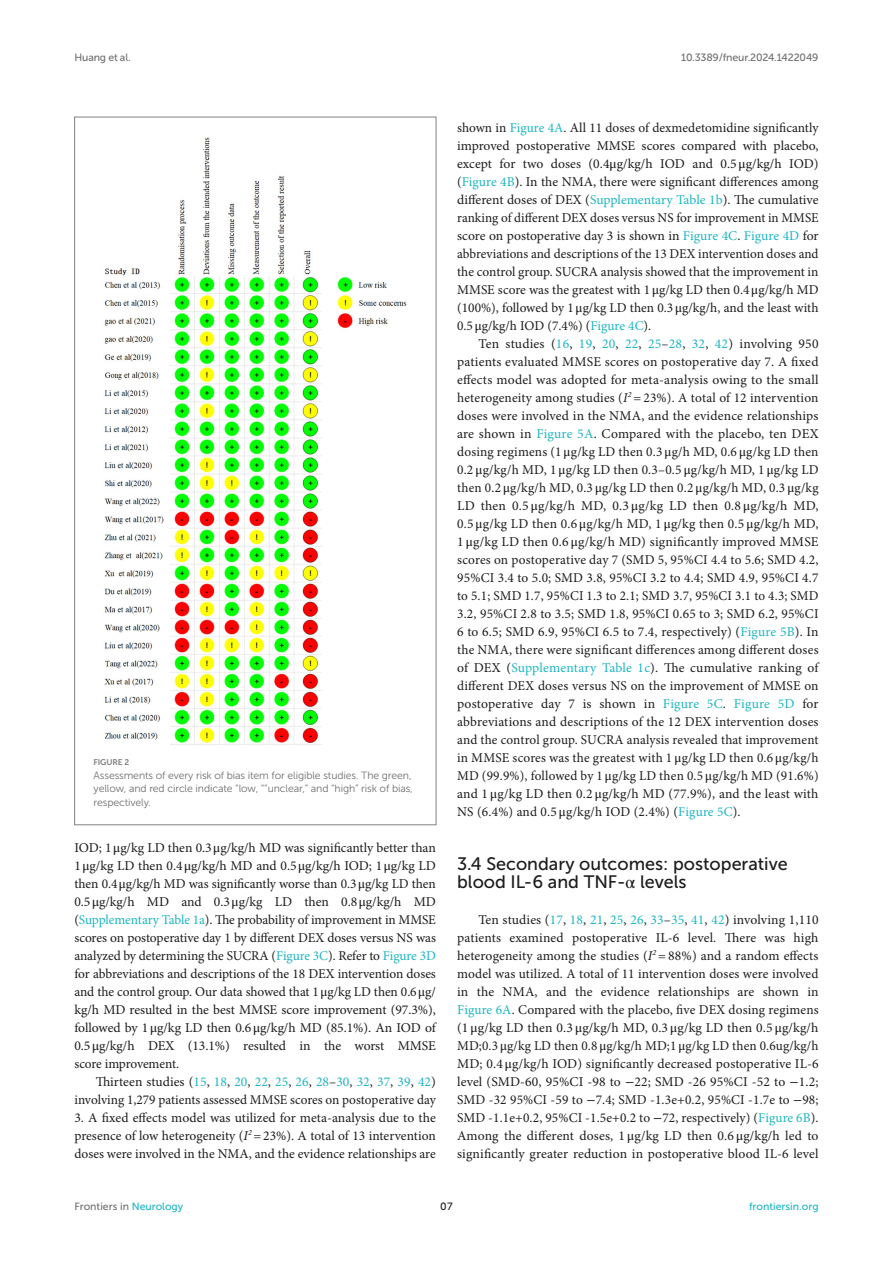
<style>
.page{position:relative;width:893px;height:1263px;background:#fff}
.page>*{position:absolute;margin:0;border:0;box-sizing:border-box;transform-origin:0 0}
.HEAD_2{font:18px/18px "Museo Sans 500";color:#1b1c1b}
.TEXT{font:13.5px/18px "Minion Pro";color:#1b1c1b;text-align:justify}
.TEXT_FLUSH{font:13.5px/18px "Minion Pro";letter-spacing:-.005em;color:#1b1c1b;text-align:justify}
.FIG_LEG{font:10.5px/13.5px "Museo Sans 300";letter-spacing:-.01em;color:#706f70}
.t1{font:10.5px "Museo Sans 500";letter-spacing:-.015em;color:#706f70}
.t2{font:10.5px "Museo Sans 500";color:#1db5c3}
.t3{font:10.5px "Museo Sans 500";color:#1b1c1b}
.FIG_HD{font:8.25px "Museo Sans 700";letter-spacing:-.01em;color:#7e7f7f}
.s1{font-family:"STIX General"}
.s2{color:#1db5c3}
.s3{font-style:italic}
</style>
<div class="page">
<img style="left:104px;top:137px;width:303px;height:608px">
<p class="t1" style="left:74px;top:51px;width:58px">Huang et al.</p>
<p class="t1" style="left:681px;top:51px;width:139px">10.3389/fneur.2024.1422049</p>
<p class="FIG_HD" style="left:94px;top:758px;width:37px">FIGURE 2</p>
<p class="FIG_LEG" style="left:94px;top:768px;width:321px">Assessments of every risk of bias item for eligible studies. The green, yellow, and red circle indicate “low, ““unclear,” and “high” risk of bias, respectively.</p>
<p class="TEXT_FLUSH" style="left:74px;top:839px;width:363px">IOD; 1<span class="s1">μ</span>g/kg LD then 0.3<span class="s1">μ</span>g/kg/h MD was significantly better than 1<span class="s1">μ</span>g/kg LD then 0.4<span class="s1">μ</span>g/kg/h MD and 0.5<span class="s1">μ</span>g/kg/h IOD; 1<span class="s1">μ</span>g/kg LD then 0.4<span class="s1">μ</span>g/kg/h MD was significantly worse than 0.3<span class="s1">μ</span>g/kg LD then 0.5<span class="s1">μ</span>g/kg/h MD and 0.3<span class="s1">μ</span>g/kg LD then 0.8<span class="s1">μ</span>g/kg/h MD (<span class="s2">Supplementary Table 1a</span>). The probability of improvement in MMSE scores on postoperative day 1 by different DEX doses versus NS was analyzed by determining the SUCRA (<span class="s2">Figure 3C</span>). Refer to <span class="s2">Figure 3D </span>for abbreviations and descriptions of the 18 DEX intervention doses and the control group. Our data showed that 1<span class="s1">μ</span>g/kg LD then 0.6<span class="s1">μ</span>g/ kg/h MD resulted in the best MMSE score improvement (97.3%), followed by 1<span class="s1">μ</span>g/kg LD then 0.6<span class="s1">μ</span>g/kg/h MD (85.1%). An IOD of 0.5<span class="s1">μ</span>g/kg/h DEX (13.1%) resulted in the worst MMSE score improvement.</p>
<p class="TEXT" style="left:74px;top:1073px;width:363px;text-align:right">Thirteen studies (<span class="s2">15</span>, <span class="s2">18</span>, <span class="s2">20</span>, <span class="s2">22</span>, <span class="s2">25</span>, <span class="s2">26</span>, <span class="s2">28</span>–<span class="s2">30</span>, <span class="s2">32</span>, <span class="s2">37</span>, <span class="s2">39</span>, <span class="s2">42</span>) involving 1,279 patients assessed MMSE scores on postoperative day</p>
<p class="TEXT" style="left:74px;top:1109px;width:363px">3. A fixed effects model was utilized for meta-analysis due to the presence of low heterogeneity (<span class="s3">I</span><sup>2</sup> =23%). A total of 13 intervention doses were involved in the NMA, and the evidence relationships are</p>
<p class="TEXT" style="left:457px;top:119px;width:363px">shown in <span class="s2">Figure 4A</span>. All 11 doses of dexmedetomidine significantly improved postoperative MMSE scores compared with placebo, except for two doses (0.4<span class="s1">μ</span>g/kg/h IOD and 0.5<span class="s1">μ</span>g/kg/h IOD) (<span class="s2">Figure 4B</span>). In the NMA, there were significant differences among different doses of DEX (<span class="s2">Supplementary Table 1b</span>). The cumulative ranking of different DEX doses versus NS for improvement in MMSE score on postoperative day 3 is shown in <span class="s2">Figure 4C</span>. <span class="s2">Figure 4D</span> for abbreviations and descriptions of the 13 DEX intervention doses and the control group. SUCRA analysis showed that the improvement in MMSE score was the greatest with 1<span class="s1">μ</span>g/kg LD then 0.4<span class="s1">μ</span>g/kg/h MD (100%), followed by 1<span class="s1">μ</span>g/kg LD then 0.3<span class="s1">μ</span>g/kg/h, and the least with 0.5<span class="s1">μ</span>g/kg/h IOD (7.4%) (<span class="s2">Figure 4C</span>).</p>
<p class="TEXT" style="left:457px;top:335px;width:363px;text-indent:21px">Ten studies (<span class="s2">16</span>, <span class="s2">19</span>, <span class="s2">20</span>, <span class="s2">22</span>, <span class="s2">25</span>–<span class="s2">28</span>, <span class="s2">32</span>, <span class="s2">42</span>) involving 950 patients evaluated MMSE scores on postoperative day 7. A fixed effects model was adopted for meta-analysis owing to the small heterogeneity among studies (<span class="s3">I</span><sup>2</sup> = 23%). A total of 12 intervention doses were involved in the NMA, and the evidence relationships are shown in <span class="s2">Figure 5A</span>. Compared with the placebo, ten DEX dosing regimens (1 <span class="s1">μ</span>g/kg LD then 0.3 <span class="s1">μ</span>g/h MD, 0.6 <span class="s1">μ</span>g/kg LD then 0.2 <span class="s1">μ</span>g/kg/h MD, 1 <span class="s1">μ</span>g/kg LD then 0.3–0.5 <span class="s1">μ</span>g/kg/h MD, 1 <span class="s1">μ</span>g/kg LD then 0.2 <span class="s1">μ</span>g/kg/h MD, 0.3 <span class="s1">μ</span>g/kg LD then 0.2 <span class="s1">μ</span>g/kg/h MD, 0.3 <span class="s1">μ</span>g/kg LD then 0.5 <span class="s1">μ</span>g/kg/h MD, 0.3 <span class="s1">μ</span>g/kg LD then 0.8 <span class="s1">μ</span>g/kg/h MD, 0.5 <span class="s1">μ</span>g/kg LD then 0.6 <span class="s1">μ</span>g/kg/h MD, 1 <span class="s1">μ</span>g/kg then 0.5 <span class="s1">μ</span>g/kg/h MD, 1 <span class="s1">μ</span>g/kg LD then 0.6 <span class="s1">μ</span>g/kg/h MD) significantly improved MMSE scores on postoperative day 7 (SMD 5, 95%CI 4.4 to 5.6; SMD 4.2, 95%CI 3.4 to 5.0; SMD 3.8, 95%CI 3.2 to 4.4; SMD 4.9, 95%CI 4.7 to 5.1; SMD 1.7, 95%CI 1.3 to 2.1; SMD 3.7, 95%CI 3.1 to 4.3; SMD 3.2, 95%CI 2.8 to 3.5; SMD 1.8, 95%CI 0.65 to 3; SMD 6.2, 95%CI 6 to 6.5; SMD 6.9, 95%CI 6.5 to 7.4, respectively) (<span class="s2">Figure 5B</span>). In the NMA, there were significant differences among different doses of DEX (<span class="s2">Supplementary Table 1c</span>). The cumulative ranking of different DEX doses versus NS on the improvement of MMSE on postoperative day 7 is shown in <span class="s2">Figure 5C</span>. <span class="s2">Figure 5D</span> for abbreviations and descriptions of the 12 DEX intervention doses and the control group. SUCRA analysis revealed that improvement in MMSE scores was the greatest with 1 <span class="s1">μ</span>g/kg LD then 0.6 <span class="s1">μ</span>g/kg/h MD (99.9%), followed by 1 <span class="s1">μ</span>g/kg LD then 0.5 <span class="s1">μ</span>g/kg/h MD (91.6%) and 1 <span class="s1">μ</span>g/kg LD then 0.2 <span class="s1">μ</span>g/kg/h MD (77.9%), and the least with NS (6.4%) and 0.5 <span class="s1">μ</span>g/kg/h IOD (2.4%) (<span class="s2">Figure 5C</span>).</p>
<p class="HEAD_2" style="left:457px;top:855px;width:332px">3.4 Secondary outcomes: postoperative blood IL-6 and TNF-<span class="s1">α</span> levels</p>
<p class="TEXT_FLUSH" style="left:457px;top:911px;width:363px;text-indent:21px">Ten studies (<span class="s2">17</span>, <span class="s2">18</span>, <span class="s2">21</span>, <span class="s2">25</span>, <span class="s2">26</span>, <span class="s2">33</span>–<span class="s2">35</span>, <span class="s2">41</span>, <span class="s2">42</span>) involving 1,110 patients examined postoperative IL-6 level. There was high heterogeneity among the studies (<span class="s3">I</span><sup>2</sup> = 88%) and a random effects model was utilized. A total of 11 intervention doses were involved in the NMA, and the evidence relationships are shown in <span class="s2">Figure 6A</span>. Compared with the placebo, five DEX dosing regimens (1 <span class="s1">μ</span>g/kg LD then 0.3 <span class="s1">μ</span>g/kg/h MD, 0.3 <span class="s1">μ</span>g/kg LD then 0.5 <span class="s1">μ</span>g/kg/h MD;0.3 <span class="s1">μ</span>g/kg LD then 0.8 <span class="s1">μ</span>g/kg/h MD;1 <span class="s1">μ</span>g/kg LD then 0.6ug/kg/h MD; 0.4 <span class="s1">μ</span>g/kg/h IOD) significantly decreased postoperative IL-6 level (SMD-60, 95%CI -98 to <span class="s1">−</span>22; SMD -26 95%CI -52 to <span class="s1">−</span>1.2; SMD -32 95%CI -59 to <span class="s1">−</span>7.4; SMD -1.3e+0.2, 95%CI -1.7e to <span class="s1">−</span>98; SMD -1.1e+0.2, 95%CI -1.5e+0.2 to <span class="s1">−</span>72, respectively) (<span class="s2">Figure 6B</span>).<br>Among the different doses, 1 <span class="s1">μ</span>g/kg LD then 0.6 <span class="s1">μ</span>g/kg/h led to significantly greater reduction in postoperative blood IL-6 level</p>
<p class="t1" style="left:74px;top:1200px;width:110px">Frontiers in <span class="s2">Neurology</span></p>
<p class="t3" style="left:440px;top:1200px;width:14px">07</p>
<p class="t2" style="left:749px;top:1200px;width:71px">frontiersin.org</p>
</div>
